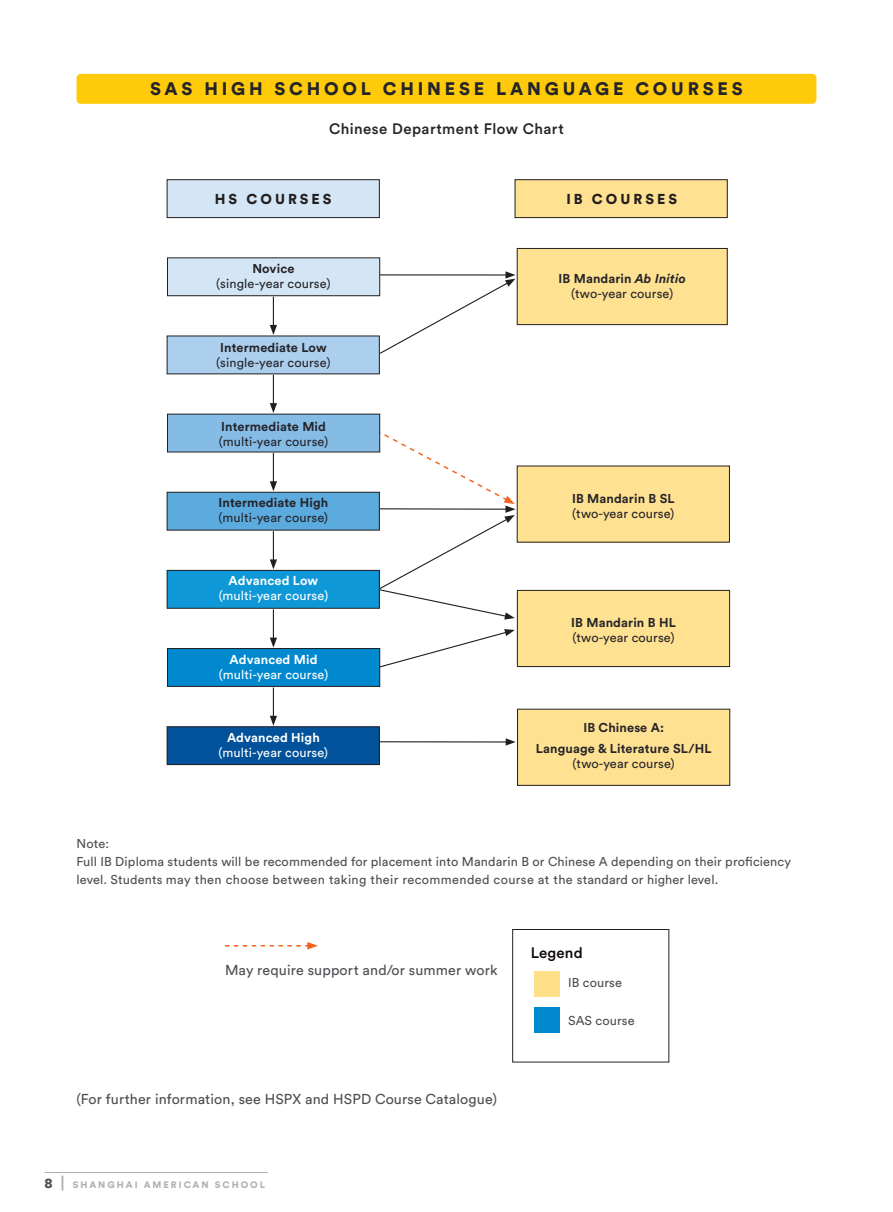
<style>
.page{position:relative;width:893px;height:1212px;background:#fff}
.page>*{position:absolute;margin:0;border:0;box-sizing:border-box;transform-origin:0 0}
.t1{font:900 18px "Circular Std";letter-spacing:.21em;color:#252429}
.t2{font:500 15px "Circular Std";letter-spacing:.03em;color:#252429}
.t3{font:500 15px "Circular Std";letter-spacing:.01em;color:#0c0806}
.t4{font:14.25px "Circular Std";letter-spacing:.01em;color:#4e4e53}
.t5{font:900 14.25px "Circular Std";letter-spacing:.21em;color:#231f20}
.t6{font:12.75px/18px "Circular Std";letter-spacing:.01em;color:#4e4e53}
.t7{font:12.75px/15px "Circular Std";letter-spacing:.01em;color:#252429;text-align:center}
.t8{font:700 12.75px/21px "Circular Std";letter-spacing:.01em;color:#252429;text-align:center}
.t9{font:12.75px "Circular Std";letter-spacing:.01em;color:#fff}
.t10{font:700 12.75px "Circular Std";letter-spacing:.01em;color:#fff}
.t11{font:900 9.3px "Circular Std";letter-spacing:.21em;color:#b0b1b5}
.s1{font-weight:700}
.s2{font-weight:700;font-style:italic}
.s3{font-size:14.25px;color:#4e4e53}
.s4{font-size:15px}
</style>
<div class="page">
<hr style="left:45px;top:1172px;width:223px;height:1px;background:#b0b1b5">
<div style="left:512px;top:929px;width:157px;height:133px;border:1px solid #231f20"></div>
<div style="left:534px;top:971px;width:25px;height:25px;background:#fde087"></div>
<div style="left:534px;top:1007px;width:25px;height:26px;background:#0089cf"></div>
<div style="left:515px;top:180px;width:212px;height:38px;background:#ffe192"></div>
<div style="left:515px;top:179px;width:212px;height:39px;border:1px solid #231f20"></div>
<div style="left:517px;top:248px;width:210px;height:77px;background:#ffe192"></div>
<div style="left:517px;top:248px;width:210px;height:77px;border:1px solid #231f20"></div>
<div style="left:517px;top:466px;width:212px;height:76px;background:#ffe192"></div>
<div style="left:517px;top:590px;width:213px;height:76px;background:#ffe192"></div>
<div style="left:517px;top:590px;width:213px;height:77px;border:1px solid #231f20"></div>
<div style="left:517px;top:709px;width:213px;height:76px;background:#ffe192"></div>
<svg style="left:380px;top:629px;width:135px;height:39px"></svg>
<svg style="left:379px;top:271px;width:136px;height:83px"></svg>
<hr style="left:379px;top:741px;width:129px;height:1px;background:#231f20">
<svg style="left:506px;top:738px;width:10px;height:8px"></svg>
<svg style="left:374px;top:428px;width:141px;height:191px"></svg>
<div style="left:167px;top:258px;width:213px;height:38px;background:#d4e6f6"></div>
<div style="left:167px;top:258px;width:213px;height:38px;border:1px solid #231f20"></div>
<hr style="left:273px;top:297px;width:1px;height:30px;background:#231f20">
<svg style="left:270px;top:325px;width:7px;height:10px"></svg>
<div style="left:167px;top:492px;width:212px;height:38px;background:#5babdf"></div>
<div style="left:167px;top:492px;width:213px;height:38px;border:1px solid #231f20"></div>
<div style="left:167px;top:336px;width:212px;height:38px;background:#accfed"></div>
<hr style="left:273px;top:375px;width:1px;height:30px;background:#231f20">
<svg style="left:270px;top:403px;width:7px;height:10px"></svg>
<div style="left:167px;top:570px;width:212px;height:38px;background:#0e98d7"></div>
<div style="left:167px;top:570px;width:213px;height:38px;border:1px solid #231f20"></div>
<hr style="left:273px;top:609px;width:1px;height:31px;background:#231f20">
<svg style="left:270px;top:638px;width:7px;height:10px"></svg>
<div style="left:167px;top:414px;width:213px;height:38px;background:#85bce6"></div>
<hr style="left:273px;top:453px;width:1px;height:31px;background:#231f20">
<svg style="left:270px;top:481px;width:7px;height:10px"></svg>
<hr style="left:273px;top:531px;width:1px;height:31px;background:#231f20">
<svg style="left:270px;top:559px;width:7px;height:10px"></svg>
<div style="left:167px;top:648px;width:213px;height:38px;background:#0089cf"></div>
<div style="left:167px;top:648px;width:213px;height:39px;border:1px solid #231f20"></div>
<hr style="left:273px;top:687px;width:1px;height:31px;background:#231f20">
<svg style="left:270px;top:716px;width:7px;height:10px"></svg>
<div style="left:167px;top:727px;width:212px;height:37px;background:#01529a"></div>
<div style="left:167px;top:726px;width:213px;height:39px;border:1px solid #231f20"></div>
<div style="left:167px;top:180px;width:212px;height:38px;background:#d4e6f6"></div>
<div style="left:167px;top:179px;width:213px;height:39px;border:1px solid #231f20"></div>
<div style="left:77px;top:74px;width:739px;height:30px;background:#feca0a;border-radius:4px"></div>
<svg style="left:225px;top:942px;width:93px;height:7px"></svg>
<h1 class="t1" style="left:150px;top:77px;width:594px">SAS HIGH SCHOOL CHINESE LANGUAGE COURSES</h1>
<p class="t2" style="left:329px;top:119px;width:236px">Chinese Department Flow Chart</p>
<p class="t5" style="left:215px;top:190px;width:118px">HS COURSES</p>
<p class="t5" style="left:566px;top:190px;width:112px">IB COURSES</p>
<p class="t8" style="left:252px;top:258px;width:44px">Novice</p>
<p class="t7" style="left:216px;top:276px;width:116px">(single-year course)</p>
<p class="t8" style="left:220px;top:336px;width:108px">Intermediate Low</p>
<p class="t7" style="left:216px;top:355px;width:116px">(single-year course)</p>
<p class="t8" style="left:221px;top:416px;width:106px">Intermediate Mid</p>
<p class="t7" style="left:219px;top:434px;width:111px">(multi-year course)</p>
<p class="t8" style="left:219px;top:492px;width:111px">Intermediate High</p>
<p class="t7" style="left:219px;top:510px;width:111px">(multi-year course)</p>
<p class="t10" style="left:229px;top:572px;width:91px">Advanced Low</p>
<p class="t9" style="left:219px;top:587px;width:111px">(multi-year course)</p>
<p class="t10" style="left:230px;top:651px;width:89px">Advanced Mid</p>
<p class="t9" style="left:219px;top:667px;width:111px">(multi-year course)</p>
<p class="t10" style="left:227px;top:729px;width:94px">Advanced High</p>
<p class="t9" style="left:219px;top:745px;width:111px">(multi-year course)</p>
<p class="t7" style="left:559px;top:271px;width:129px"><span class="s1">IB Mandarin</span> <span class="s2">Ab Initio </span>(two-year course)</p>
<p class="t8" style="left:572px;top:487px;width:104px">IB Mandarin B SL</p>
<p class="t7" style="left:572px;top:505px;width:104px">(two-year course)</p>
<p class="t8" style="left:571px;top:612px;width:106px">IB Mandarin B HL</p>
<p class="t7" style="left:572px;top:630px;width:104px">(two-year course)</p>
<p class="t8" style="left:536px;top:716px;width:177px">IB Chinese A:<br>Language &amp; Literature SL/HL</p>
<p class="t7" style="left:573px;top:755px;width:104px">(two-year course)</p>
<p class="t6" style="left:77px;top:834px;width:716px">Note:<br>Full IB Diploma students will be recommended for placement into Mandarin B or Chinese A depending on their proficiency level. Students may then choose between taking their recommended course at the standard or higher level.</p>
<p class="t4" style="left:225px;top:961px;width:274px">May require support and/or summer work</p>
<p class="t4" style="left:77px;top:1091px;width:422px">(For further information, see HSPX and HSPD Course Catalogue)</p>
<p class="t11" style="left:45px;top:1179px;width:222px"><span class="s3">8</span> <span class="s4">|</span> SHANGHAI AMERICAN SCHOOL</p>
<p class="t3" style="left:531px;top:943px;width:53px">Legend</p>
<p class="t6" style="left:568px;top:974px;width:55px">IB course</p>
<p class="t6" style="left:568px;top:1012px;width:68px">SAS course</p>
</div>
